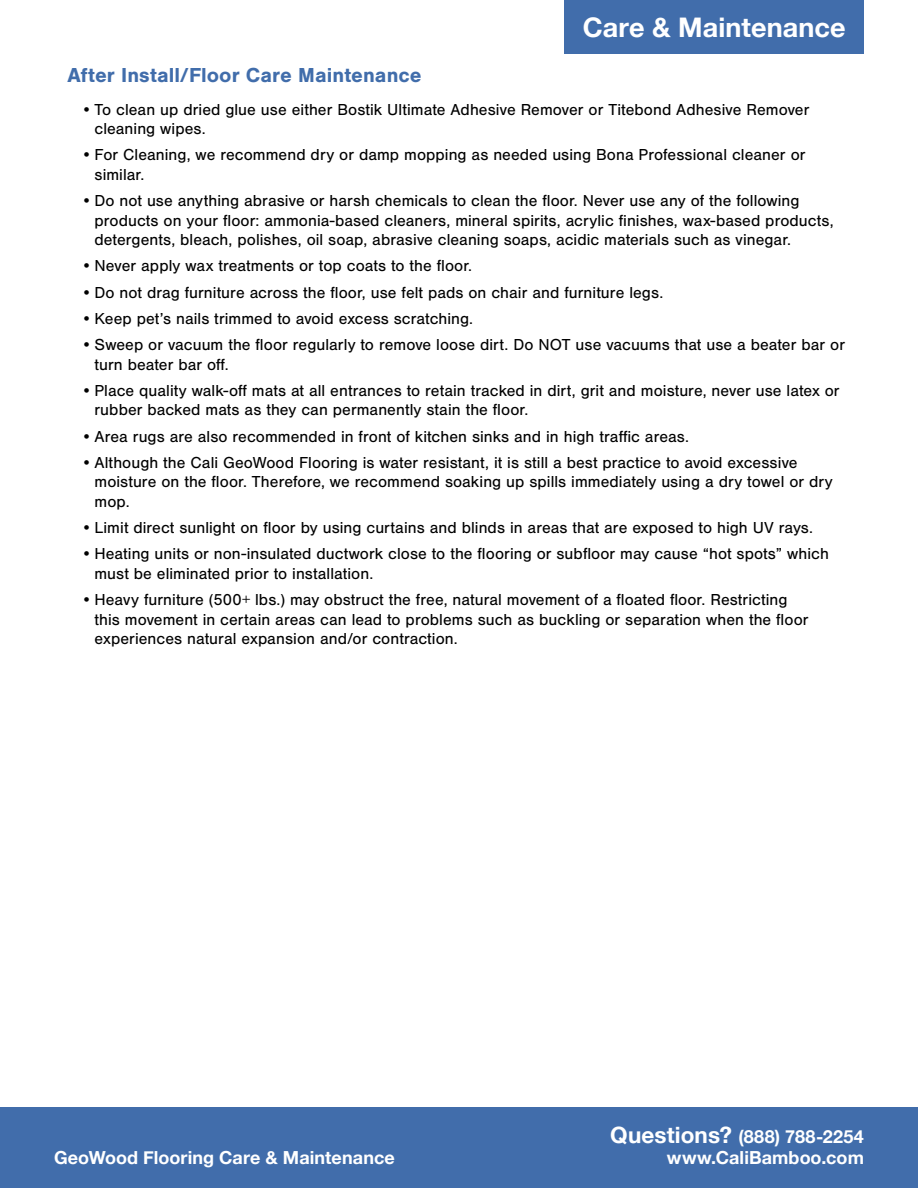
<style>
.page{position:relative;width:918px;height:1188px;background:#fff}
.page>*{position:absolute;margin:0;border:0;box-sizing:border-box;transform-origin:0 0}
.t1{font:700 27px "Helvetica Neue";letter-spacing:.005em;color:#fff}
.t2{font:700 21px "Nimbus San";color:#416dab}
.t3{font:700 18px "Helvetica Neue";letter-spacing:.005em;color:#fff}
.t4{font:16.5px/19.5px "Nimbus San";letter-spacing:.005em;color:#000}
.s1{font-size:22.5px}
</style>
<div class="page">
<div style="left:565px;top:0;width:299px;height:54px;background:#416dab"></div>
<div style="left:0;top:1107px;width:918px;height:81px;background:#416dab"></div>
<h1 class="t1" style="left:583px;top:6px;width:264px">Care &amp; Maintenance</h1>
<p class="t2" style="left:68px;top:63px;width:356px">After Install/Floor Care Maintenance</p>
<p class="t4" style="left:94px;top:100px;width:716px;text-indent:-13px">•To clean up dried glue use either Bostik Ultimate Adhesive Remover or Titebond Adhesive Remover cleaning wipes.</p>
<p class="t4" style="left:94px;top:145px;width:713px;text-indent:-13px">•For Cleaning, we recommend dry or damp mopping as needed using Bona Professional cleaner or similar.</p>
<p class="t4" style="left:94px;top:191px;width:741px;text-indent:-13px">•Do not use anything abrasive or harsh chemicals to clean the floor. Never use any of the following products on your floor: ammonia-based cleaners, mineral spirits, acrylic finishes, wax-based products, detergents, bleach, polishes, oil soap, abrasive cleaning soaps, acidic materials such as vinegar.</p>
<p class="t4" style="left:81px;top:256px;width:393px">•Never apply wax treatments or top coats to the floor.</p>
<p class="t4" style="left:81px;top:283px;width:584px">•Do not drag furniture across the floor, use felt pads on chair and furniture legs.</p>
<p class="t4" style="left:81px;top:309px;width:394px">•Keep pet’s nails trimmed to avoid excess scratching.</p>
<p class="t4" style="left:94px;top:335px;width:752px;text-indent:-13px">•Sweep or vacuum the floor regularly to remove loose dirt. Do NOT use vacuums that use a beater bar or turn beater bar off.</p>
<p class="t4" style="left:94px;top:381px;width:747px;text-indent:-13px">•Place quality walk-off mats at all entrances to retain tracked in dirt, grit and moisture, never use latex or rubber backed mats as they can permanently stain the floor.</p>
<p class="t4" style="left:81px;top:427px;width:610px">•Area rugs are also recommended in front of kitchen sinks and in high traffic areas.</p>
<p class="t4" style="left:94px;top:453px;width:740px;text-indent:-13px">•Although the Cali GeoWood Flooring is water resistant, it is still a best practice to avoid excessive moisture on the floor. Therefore, we recommend soaking up spills immediately using a dry towel or dry mop.</p>
<p class="t4" style="left:81px;top:518px;width:734px">•Limit direct sunlight on floor by using curtains and blinds in areas that are exposed to high UV rays.</p>
<p class="t4" style="left:94px;top:544px;width:736px;text-indent:-13px">•Heating units or non-insulated ductwork close to the flooring or subfloor may cause “hot spots” which must be eliminated prior to installation.</p>
<p class="t4" style="left:94px;top:590px;width:716px;text-indent:-13px">•Heavy furniture (500+ lbs.) may obstruct the free, natural movement of a floated floor. Restricting this movement in certain areas can lead to problems such as buckling or separation when the floor experiences natural expansion and/or contraction.</p>
<p class="t3" style="left:610px;top:1122px;width:255px"><span class="s1">Questions?</span> (888) 788-2254</p>
<p class="t3" style="left:54px;top:1143px;width:342px">GeoWood Flooring Care &amp; Maintenance</p>
<p class="t3" style="left:667px;top:1143px;width:199px">www.CaliBamboo.com</p>
</div>
